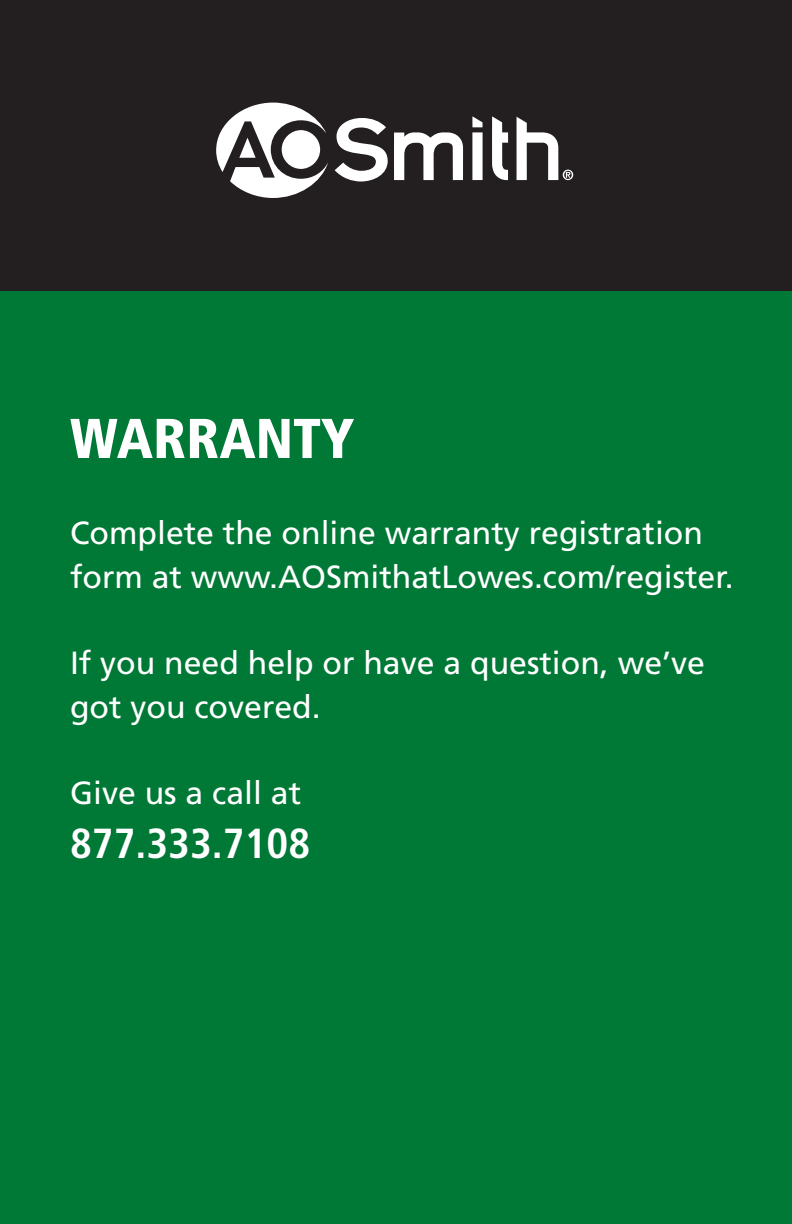
<style>
.page{position:relative;width:792px;height:1224px;background:#fff}
.page>*{position:absolute;margin:0;border:0;box-sizing:border-box;transform-origin:0 0}
.t1{font:900 condensed 56px "Frutiger";color:#fff}
.t2{font:700 condensed 42px "Frutiger";color:#fff}
.t3{font:32px/44px "Frutiger";color:#fff}
</style>
<div class="page">
<div style="left:0;top:0;width:792px;height:294px;background:#231f20"></div>
<svg style="left:394px;top:132px;width:69px;height:48px"></svg>
<svg style="left:492px;top:117px;width:16px;height:63px"></svg>
<svg style="left:472px;top:117px;width:11px;height:63px"></svg>
<svg style="left:335px;top:118px;width:53px;height:63px"></svg>
<svg style="left:216px;top:103px;width:112px;height:95px"></svg>
<svg style="left:517px;top:117px;width:56px;height:63px"></svg>
<div style="left:0;top:292px;width:792px;height:932px;background:#007836"></div>
<h1 class="t1" style="left:70px;top:405px;width:286px">WARRANTY</h1>
<p class="t3" style="left:70px;top:511px;width:665px">Complete the online warranty registration form at www.AOSmithatLowes.com/register.</p>
<p class="t3" style="left:70px;top:641px;width:636px">If you need help or have a question, we’ve got you covered.</p>
<p class="t3" style="left:70px;top:771px;width:233px">Give us a call at</p>
<h2 class="t2" style="left:70px;top:819px;width:242px">877.333.7108</h2>
</div>
